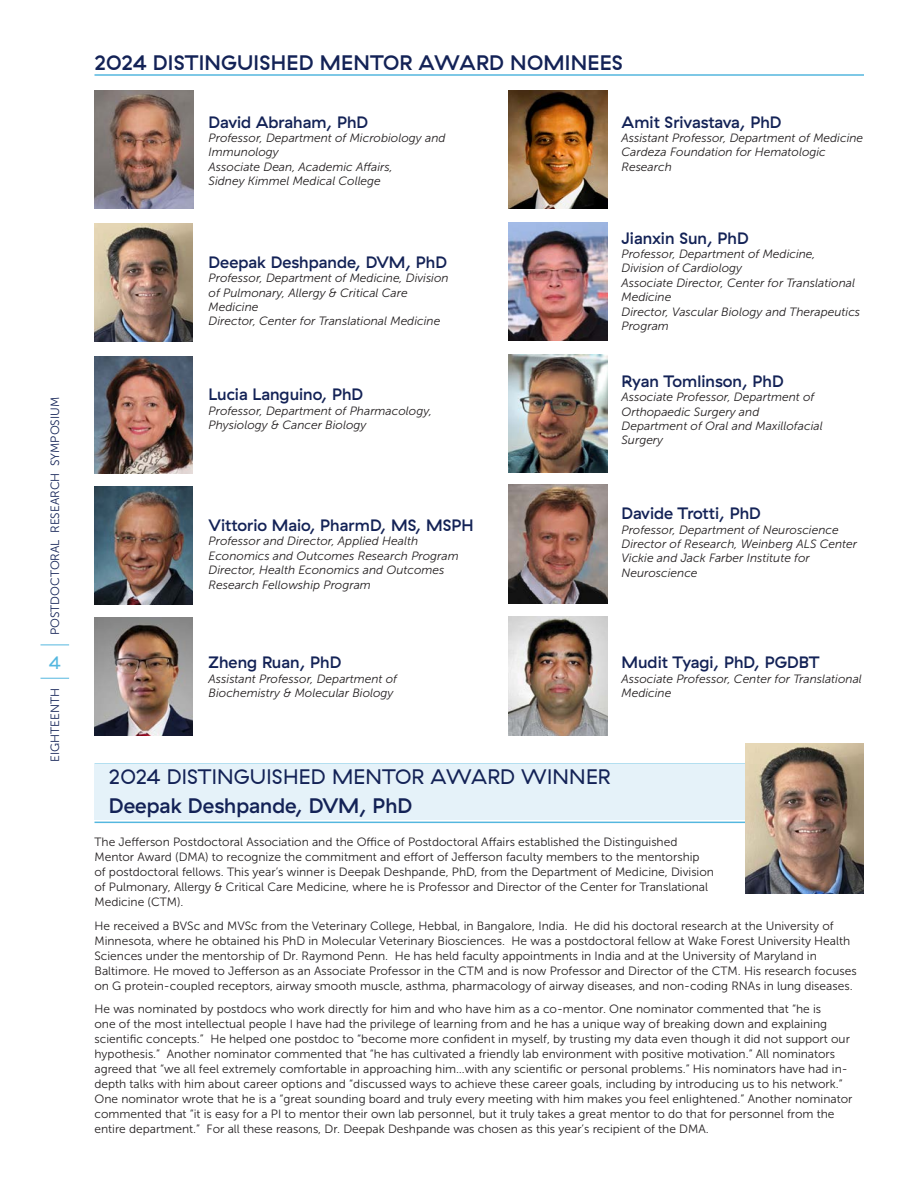
<style>
.page{position:relative;width:918px;height:1188px;background:#fff}
.page>*{position:absolute;margin:0;border:0;box-sizing:border-box;transform-origin:0 0}
.t1{font:500 21px "GT Haptik";color:#132256}
.t2{font:21px "GT Haptik";letter-spacing:.01em;color:#132256}
.t3{font:18px "GT Haptik";color:#54b7df}
.t4{font:500 16.5px "GT Haptik";color:#132256}
.t5{font:12px/15px "Museo Sans 300";color:#231f20}
.t6{font:italic 12px/14.4px "Museo Sans 300";color:#231f20}
.t7{font:12px "Museo Sans 300";color:#132256}
</style>
<div class="page">
<svg style="left:40px;top:645px;width:29px;height:1px"></svg>
<svg style="left:40px;top:678px;width:29px;height:1px"></svg>
<img style="left:509px;top:91px;width:98px;height:118px">
<img style="left:509px;top:485px;width:98px;height:118px">
<img style="left:509px;top:354px;width:98px;height:118px">
<img style="left:94px;top:91px;width:99px;height:118px">
<img style="left:94px;top:224px;width:99px;height:118px">
<img style="left:94px;top:487px;width:99px;height:117px">
<img style="left:94px;top:356px;width:99px;height:118px">
<hr style="left:94px;top:74px;width:770px;height:2px;background:#54b7df">
<hr style="left:95px;top:822px;width:680px;height:1px;background:#54b7df">
<div style="left:94px;top:764px;width:664px;height:56px;background:#e5f2f9"></div>
<img style="left:745px;top:743px;width:118px;height:151px">
<img style="left:94px;top:617px;width:99px;height:118px">
<img style="left:509px;top:617px;width:98px;height:118px">
<img style="left:509px;top:222px;width:98px;height:119px">
<p class="t7" style="left:49px;top:635px;width:240px;rotate:-90deg">POSTDOCTORAL RESEARCH SYMPOSIUM</p>
<h2 class="t3" style="left:49px;top:652px;width:14px">4</h2>
<p class="t7" style="left:49px;top:762px;width:76px;rotate:-90deg">EIGHTEENTH</p>
<h1 class="t1" style="left:94px;top:50px;width:530px">2024 DISTINGUISHED MENTOR AWARD NOMINEES</h1>
<h3 class="t4" style="left:209px;top:112px;width:161px">David Abraham, PhD</h3>
<p class="t6" style="left:209px;top:131px;width:238px">Professor, Department of Microbiology and<br>Immunology<br>Associate Dean, Academic Affairs,<br>Sidney Kimmel Medical College</p>
<h3 class="t4" style="left:209px;top:252px;width:240px">Deepak Deshpande, DVM, PhD</h3>
<p class="t6" style="left:209px;top:271px;width:242px">Professor, Department of Medicine, Division of Pulmonary, Allergy &amp; Critical Care Medicine<br>Director, Center for Translational Medicine</p>
<h3 class="t4" style="left:209px;top:385px;width:156px">Lucia Languino, PhD</h3>
<p class="t6" style="left:209px;top:403px;width:225px">Professor, Department of Pharmacology,<br>Physiology &amp; Cancer Biology</p>
<h3 class="t4" style="left:209px;top:515px;width:266px">Vittorio Maio, PharmD, MS, MSPH</h3>
<p class="t6" style="left:209px;top:534px;width:252px">Professor and Director, Applied Health Economics and Outcomes Research Program Director, Health Economics and Outcomes Research Fellowship Program</p>
<h3 class="t4" style="left:209px;top:653px;width:134px">Zheng Ruan, PhD</h3>
<p class="t6" style="left:209px;top:671px;width:190px">Assistant Professor, Department of<br>Biochemistry &amp; Molecular Biology</p>
<h3 class="t4" style="left:622px;top:112px;width:162px">Amit Srivastava, PhD</h3>
<p class="t6" style="left:622px;top:131px;width:243px">Assistant Professor, Department of Medicine<br>Cardeza Foundation for Hematologic<br>Research</p>
<h3 class="t4" style="left:622px;top:228px;width:129px">Jianxin Sun, PhD</h3>
<p class="t6" style="left:622px;top:247px;width:240px">Professor, Department of Medicine,<br>Division of Cardiology<br>Associate Director, Center for Translational<br>Medicine<br>Director, Vascular Biology and Therapeutics<br>Program</p>
<h3 class="t4" style="left:622px;top:371px;width:164px">Ryan Tomlinson, PhD</h3>
<p class="t6" style="left:622px;top:390px;width:203px">Associate Professor, Department of<br>Orthopaedic Surgery and<br>Department of Oral and Maxillofacial<br>Surgery</p>
<h3 class="t4" style="left:622px;top:504px;width:141px">Davide Trotti, PhD</h3>
<p class="t6" style="left:622px;top:522px;width:237px">Professor, Department of Neuroscience Director of Research, Weinberg ALS Center Vickie and Jack Farber Institute for Neuroscience</p>
<h3 class="t4" style="left:622px;top:653px;width:200px">Mudit Tyagi, PhD, PGDBT</h3>
<p class="t6" style="left:622px;top:671px;width:242px">Associate Professor, Center for Translational<br>Medicine</p>
<h1 class="t2" style="left:109px;top:765px;width:503px">2024 DISTINGUISHED MENTOR AWARD WINNER</h1>
<h1 class="t1" style="left:109px;top:793px;width:305px">Deepak Deshpande, DVM, PhD</h1>
<p class="t5" style="left:94px;top:834px;width:621px">The Jefferson Postdoctoral Association and the Office of Postdoctoral Affairs established the Distinguished Mentor Award (DMA) to recognize the commitment and effort of Jefferson faculty members to the mentorship<br>of postdoctoral fellows. This year’s winner is Deepak Deshpande, PhD, from the Department of Medicine, Division of Pulmonary, Allergy &amp; Critical Care Medicine, where he is Professor and Director of the Center for Translational Medicine (CTM).</p>
<p class="t5" style="left:94px;top:918px;width:764px">He received a BVSc and MVSc from the Veterinary College, Hebbal, in Bangalore, India. He did his doctoral research at the University of Minnesota, where he obtained his PhD in Molecular Veterinary Biosciences. He was a postdoctoral fellow at Wake Forest University Health Sciences under the mentorship of Dr. Raymond Penn. He has held faculty appointments in India and at the University of Maryland in Baltimore. He moved to Jefferson as an Associate Professor in the CTM and is now Professor and Director of the CTM. His research focuses on G protein-coupled receptors, airway smooth muscle, asthma, pharmacology of airway diseases, and non-coding RNAs in lung diseases.</p>
<p class="t5" style="left:94px;top:1002px;width:759px">He was nominated by postdocs who work directly for him and who have him as a co-mentor. One nominator commented that “he is<br>one of the most intellectual people I have had the privilege of learning from and he has a unique way of breaking down and explaining scientific concepts.” He helped one postdoc to “become more confident in myself, by trusting my data even though it did not support our hypothesis.” Another nominator commented that “he has cultivated a friendly lab environment with positive motivation.” All nominators agreed that “we all feel extremely comfortable in approaching him…with any scientific or personal problems.” His nominators have had in&shy;depth talks with him about career options and “discussed ways to achieve these career goals, including by introducing us to his network.” One nominator wrote that he is a “great sounding board and truly every meeting with him makes you feel enlightened.” Another nominator commented that “it is easy for a PI to mentor their own lab personnel, but it truly takes a great mentor to do that for personnel from the entire department.” For all these reasons, Dr. Deepak Deshpande was chosen as this year’s recipient of the DMA.</p>
</div>
